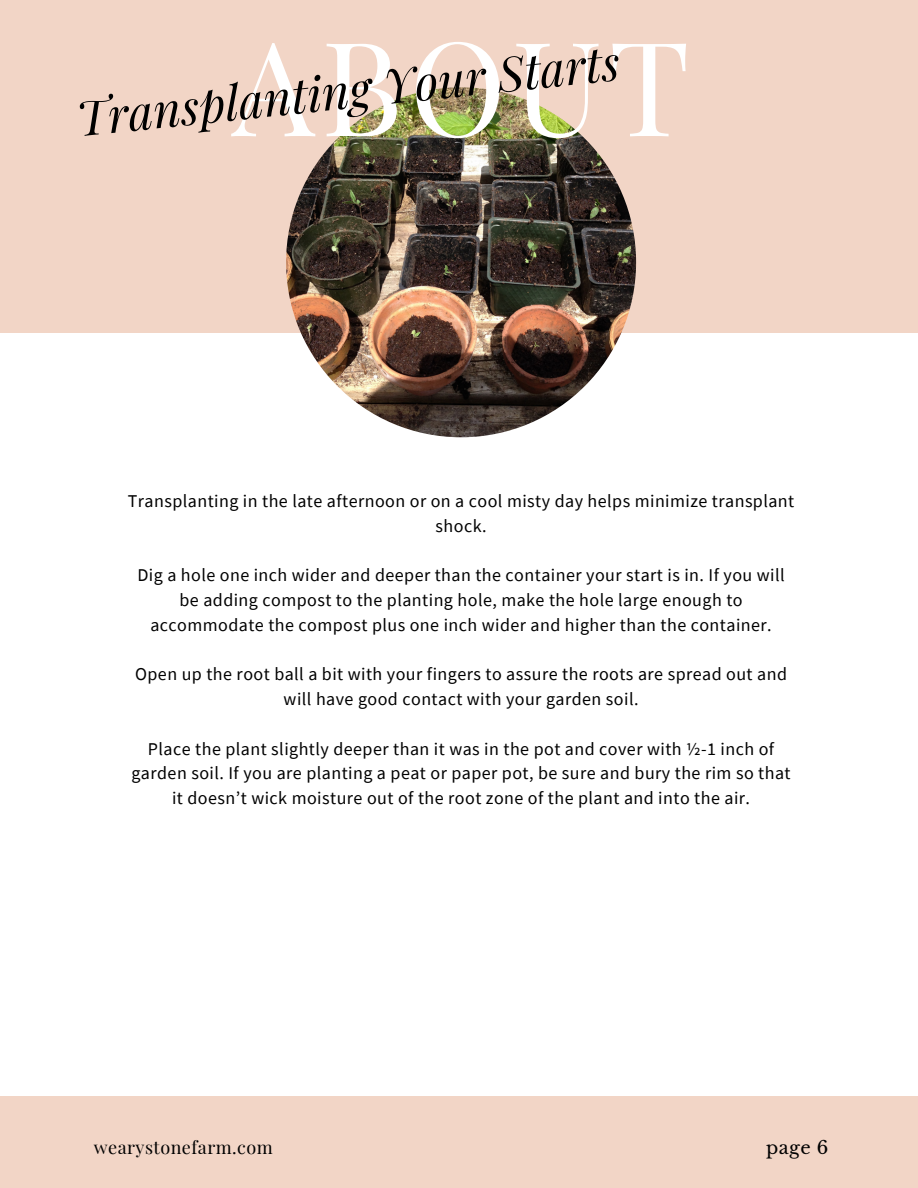
<style>
.page{position:relative;width:918px;height:1188px;background:#f2d5c6}
.page>*{position:absolute;margin:0;border:0;box-sizing:border-box;transform-origin:0 0}
.t1{font:130.95px "Playfair Display";letter-spacing:.05em;color:#fff}
.t2{font:italic 48px "Playfair Display";color:#000}
.t3{font:18px/24.8px "Source Sans Pro";letter-spacing:.025em;color:#000;text-align:center}
.t4{font:18px "Playfair Display";letter-spacing:.025em;color:#000}
.t5{font:18px "Libre Baskerville";color:#000}
</style>
<div class="page">
<div style="left:0;top:333px;width:918px;height:763px;background:#fff"></div>
<img style="left:286px;top:87px;width:350px;height:350px;border-radius:50%">
<p class="t1" style="left:232px;top:-5px;width:459px">ABOUT</p>
<p class="t2" style="left:73px;top:85px;width:548px;rotate:-6deg">Transplanting Your Starts</p>
<p class="t3" style="left:128px;top:488px;width:668px">Transplanting in the late afternoon or on a cool misty day helps minimize transplant shock.</p>
<p class="t3" style="left:137px;top:563px;width:649px">Dig a hole one inch wider and deeper than the container your start is in. If you will be adding compost to the planting hole, make the hole large enough to accommodate the compost plus one inch wider and higher than the container.</p>
<p class="t3" style="left:135px;top:662px;width:653px">Open up the root ball a bit with your fingers to assure the roots are spread out and will have good contact with your garden soil.</p>
<p class="t3" style="left:131px;top:736px;width:661px">Place the plant slightly deeper than it was in the pot and cover with ½-1 inch of garden soil. If you are planting a peat or paper pot, be sure and bury the rim so that it doesn’t wick moisture out of the root zone of the plant and into the air.</p>
<p class="t4" style="left:94px;top:1134px;width:180px">wearystonefarm.com</p>
<p class="t5" style="left:766px;top:1136px;width:64px">page 6</p>
</div>
